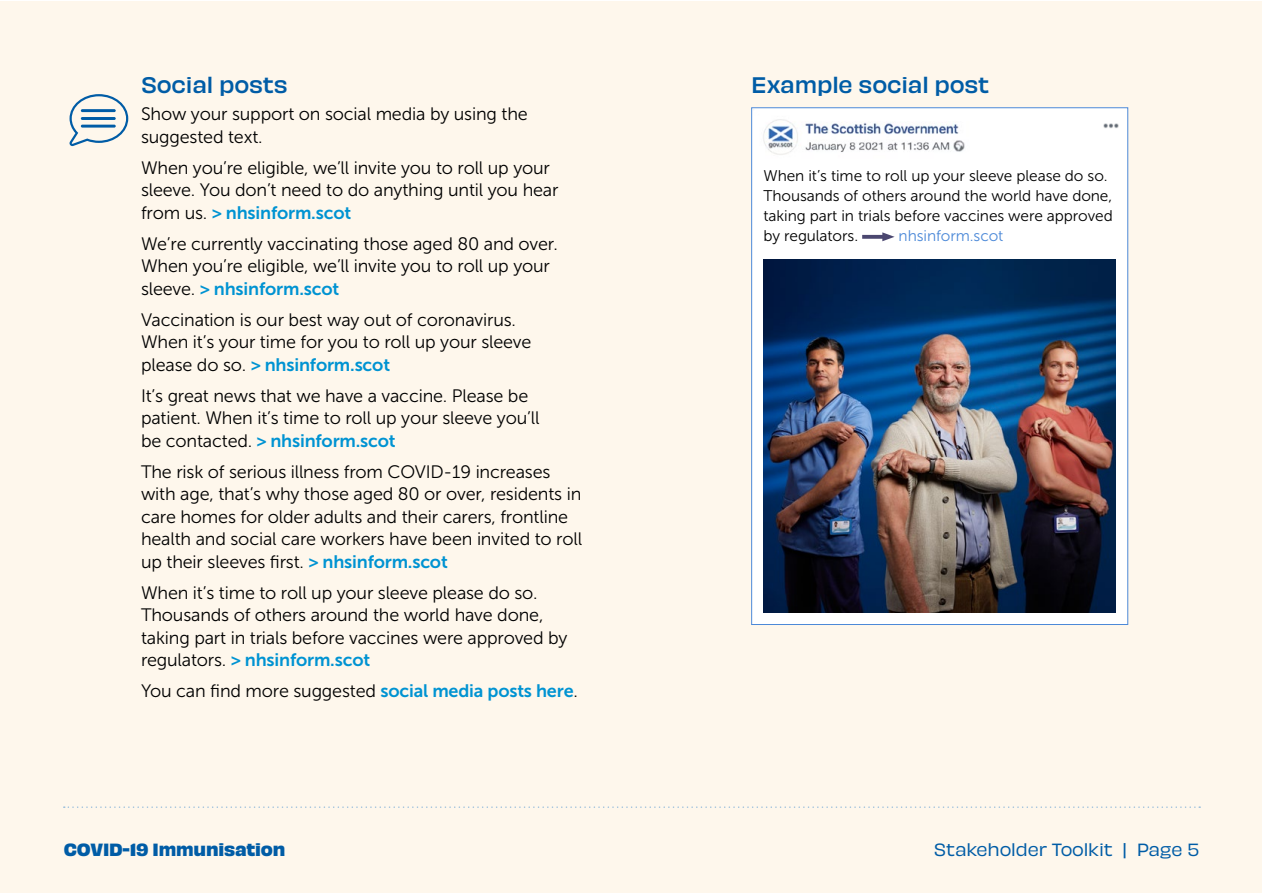
<style>
.page{position:relative;width:1263px;height:893px;background:#fff}
.page>*{position:absolute;margin:0;border:0;box-sizing:border-box;transform-origin:0 0}
.Heading_Level_03{font:500 21px "Obviously";letter-spacing:-.01em;color:#005ca6}
.body{font:18px/22.5px "Museo Sans 300";letter-spacing:-.01em;color:#000}
.t1{font:16.5px "Obviously";letter-spacing:-.01em;color:#005ca6}
.t2{font:700 16.5px "Obviously";letter-spacing:-.01em;color:#005ca6}
.body-2{font:15.45px/20px "Museo Sans 300";letter-spacing:-.005em;color:#000}
.body-3{font:15.45px "Museo Sans 300";letter-spacing:-.005em;color:#4c89d8}
.s1{font-family:"Museo Sans 700";color:#0093d2}
</style>
<div class="page">
<div style="left:1px;top:1px;width:1261px;height:891px;background:#fef7ec"></div>
<svg style="left:64px;top:806px;width:1136px;height:2px"></svg>
<svg style="left:69px;top:94px;width:59px;height:52px"></svg>
<div style="left:751px;top:107px;width:377px;height:518px;background:#fff;border:1px solid #4c89d8"></div>
<img style="left:763px;top:119px;width:202px;height:36px">
<img style="left:1103px;top:123px;width:16px;height:5px">
<svg style="left:862px;top:235px;width:20px;height:4px"></svg>
<svg style="left:882px;top:232px;width:12px;height:9px"></svg>
<img style="left:763px;top:260px;width:353px;height:352px">
<p class="Heading_Level_03" style="left:141px;top:69px;width:148px">Social posts</p>
<p class="body" style="left:141px;top:103px;width:388px">Show your support on social media by using the suggested text.</p>
<p class="body" style="left:141px;top:156px;width:419px">When you’re eligible, we’ll invite you to roll up your sleeve. You don’t need to do anything until you hear from us. <span class="s1">&gt; nhsinform.scot</span></p>
<p class="body" style="left:141px;top:232px;width:418px">We’re currently vaccinating those aged 80 and over.<br>When you’re eligible, we’ll invite you to roll up your sleeve. <span class="s1">&gt; nhsinform.scot</span></p>
<p class="body" style="left:141px;top:308px;width:392px">Vaccination is our best way out of coronavirus.<br>When it’s your time for you to roll up your sleeve please do so. <span class="s1">&gt; nhsinform.scot</span></p>
<p class="body" style="left:141px;top:384px;width:400px">It’s great news that we have a vaccine. Please be patient. When it’s time to roll up your sleeve you’ll be contacted. <span class="s1">&gt; nhsinform.scot</span></p>
<p class="body" style="left:141px;top:460px;width:443px">The risk of serious illness from COVID-19 increases with age, that’s why those aged 80 or over, residents in care homes for older adults and their carers, frontline health and social care workers have been invited to roll up their sleeves first. <span class="s1">&gt; nhsinform.scot</span></p>
<p class="body" style="left:141px;top:581px;width:428px">When it’s time to roll up your sleeve please do so.<br>Thousands of others around the world have done, taking part in trials before vaccines were approved by regulators. <span class="s1">&gt; nhsinform.scot</span></p>
<p class="body" style="left:141px;top:680px;width:438px">You can find more suggested <span class="s1">social media posts here</span>.</p>
<p class="Heading_Level_03" style="left:751px;top:69px;width:240px">Example social post</p>
<p class="body-2" style="left:763px;top:166px;width:351px">When it’s time to roll up your sleeve please do so.<br>Thousands of others around the world have done, taking part in trials before vaccines were approved by regulators.</p>
<p class="body-3" style="left:898px;top:228px;width:106px">nhsinform.scot</p>
<p class="t2" style="left:64px;top:836px;width:223px">COVID-19 Immunisation</p>
<p class="t1" style="left:934px;top:837px;width:267px">Stakeholder Toolkit | Page 5</p>
</div>
